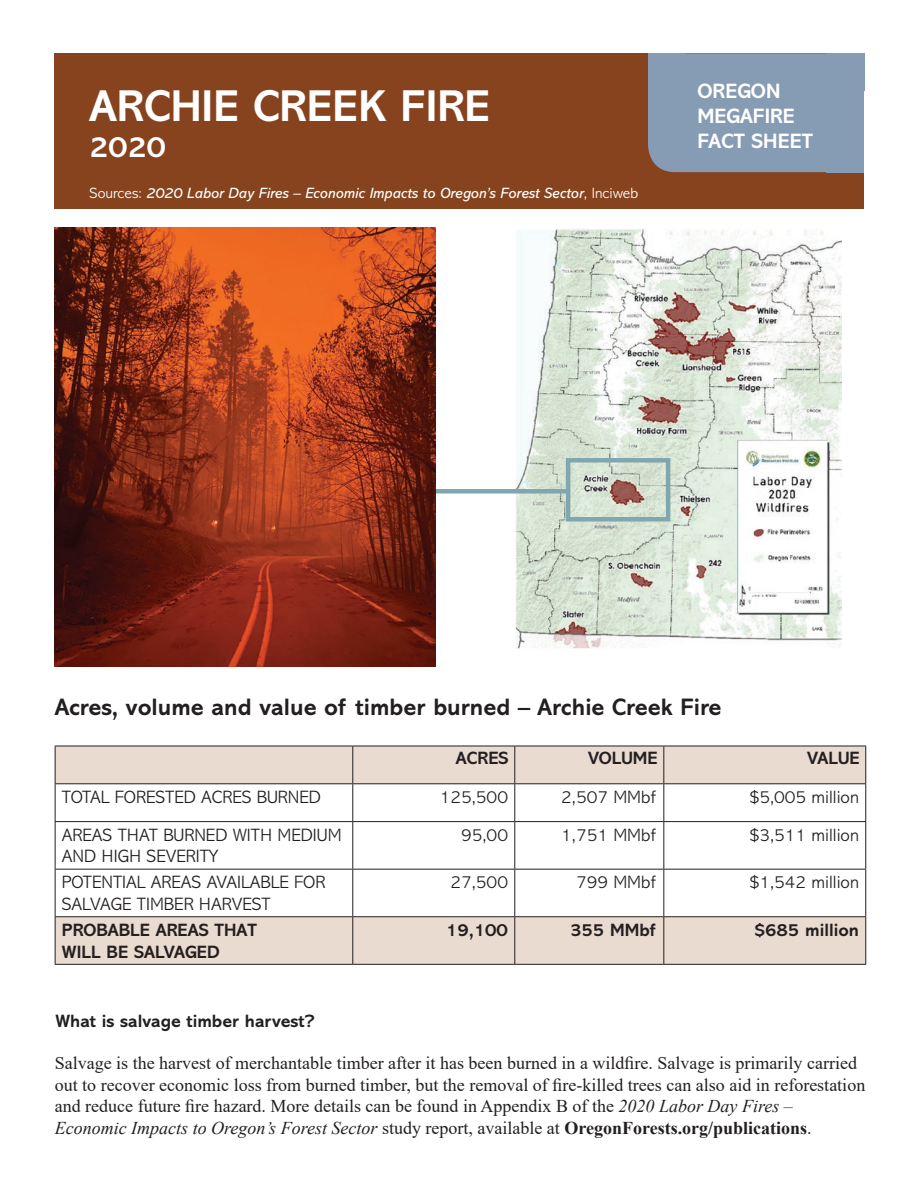
<style>
.page{position:relative;width:918px;height:1188px;background:#fff}
.page>*{position:absolute;margin:0;border:0;box-sizing:border-box;transform-origin:0 0}
.t1{font:700 45px "Abadi MT Std";color:#fff}
.t2{font:700 30px "Abadi MT Std";color:#fff}
.t3{font:700 24px "Abadi MT Std";color:#231f20}
.t4{font:700 21px/25.2px "Abadi MT Std";color:#fff}
.t5{font:18px/21.6px "Times New Roman";color:#231f20}
.t6{font:300 18px/21.6px "Abadi MT Std";color:#231f20}
.t7{font:700 18px/21.6px "Abadi MT Std";color:#231f20}
.t8{font:italic 15px "Abadi MT Std";color:#fff}
.s1{font-weight:300;font-style:normal}
.s2{font-style:italic}
.s3{font-weight:700}
</style>
<div class="page">
<div style="left:54px;top:53px;width:810px;height:156px;background:#86431d"></div>
<div style="left:648px;top:53px;width:216px;height:119px;background:#869bb4;border-radius:27px"></div>
<div style="left:56px;top:747px;width:809px;height:36px;background:#eadbd1"></div>
<div style="left:56px;top:917px;width:809px;height:47px;background:#eadbd1"></div>
<hr style="left:55px;top:784px;width:1px;height:37px;background:#231f20">
<hr style="left:352px;top:784px;width:1px;height:37px;background:#231f20">
<hr style="left:514px;top:784px;width:1px;height:37px;background:#231f20">
<hr style="left:663px;top:784px;width:1px;height:37px;background:#231f20">
<hr style="left:865px;top:784px;width:1px;height:37px;background:#231f20">
<hr style="left:55px;top:821px;width:298px;height:1px;background:#231f20">
<hr style="left:55px;top:822px;width:1px;height:47px;background:#231f20">
<hr style="left:353px;top:821px;width:162px;height:1px;background:#231f20">
<hr style="left:352px;top:822px;width:1px;height:47px;background:#231f20">
<hr style="left:515px;top:821px;width:149px;height:1px;background:#231f20">
<hr style="left:514px;top:822px;width:1px;height:47px;background:#231f20">
<hr style="left:664px;top:821px;width:202px;height:1px;background:#231f20">
<hr style="left:663px;top:822px;width:1px;height:47px;background:#231f20">
<hr style="left:865px;top:822px;width:1px;height:47px;background:#231f20">
<hr style="left:55px;top:869px;width:298px;height:1px;background:#231f20">
<hr style="left:55px;top:870px;width:1px;height:46px;background:#231f20">
<hr style="left:353px;top:869px;width:162px;height:1px;background:#231f20">
<hr style="left:352px;top:870px;width:1px;height:46px;background:#231f20">
<hr style="left:515px;top:869px;width:149px;height:1px;background:#231f20">
<hr style="left:514px;top:870px;width:1px;height:46px;background:#231f20">
<hr style="left:664px;top:869px;width:202px;height:1px;background:#231f20">
<hr style="left:663px;top:870px;width:1px;height:46px;background:#231f20">
<hr style="left:865px;top:870px;width:1px;height:46px;background:#231f20">
<hr style="left:55px;top:916px;width:298px;height:1px;background:#231f20">
<hr style="left:55px;top:917px;width:1px;height:47px;background:#231f20">
<hr style="left:353px;top:916px;width:162px;height:1px;background:#231f20">
<hr style="left:352px;top:917px;width:1px;height:47px;background:#231f20">
<hr style="left:515px;top:916px;width:149px;height:1px;background:#231f20">
<hr style="left:514px;top:917px;width:1px;height:47px;background:#231f20">
<hr style="left:664px;top:916px;width:202px;height:1px;background:#231f20">
<hr style="left:663px;top:917px;width:1px;height:47px;background:#231f20">
<hr style="left:865px;top:917px;width:1px;height:47px;background:#231f20">
<hr style="left:55px;top:964px;width:298px;height:1px;background:#231f20">
<hr style="left:353px;top:964px;width:162px;height:1px;background:#231f20">
<hr style="left:515px;top:964px;width:149px;height:1px;background:#231f20">
<hr style="left:664px;top:964px;width:202px;height:1px;background:#231f20">
<hr style="left:55px;top:746px;width:298px;height:1px;background:#231f20">
<hr style="left:55px;top:746px;width:1px;height:37px;background:#231f20">
<hr style="left:353px;top:746px;width:162px;height:1px;background:#231f20">
<hr style="left:352px;top:746px;width:1px;height:37px;background:#231f20">
<hr style="left:515px;top:746px;width:149px;height:1px;background:#231f20">
<hr style="left:514px;top:746px;width:1px;height:37px;background:#231f20">
<hr style="left:664px;top:746px;width:202px;height:1px;background:#231f20">
<hr style="left:663px;top:746px;width:1px;height:37px;background:#231f20">
<hr style="left:865px;top:746px;width:1px;height:37px;background:#231f20">
<hr style="left:55px;top:783px;width:298px;height:1px;background:#231f20">
<hr style="left:353px;top:783px;width:162px;height:1px;background:#231f20">
<hr style="left:515px;top:783px;width:149px;height:1px;background:#231f20">
<hr style="left:664px;top:783px;width:202px;height:1px;background:#231f20">
<img style="left:516px;top:229px;width:326px;height:419px">
<div style="left:566px;top:458px;width:104px;height:64px;border:4px solid #80a7b0"></div>
<div style="left:427px;top:489px;width:140px;height:5px;background:#80a7b0"></div>
<img style="left:55px;top:227px;width:380px;height:439px">
<div style="left:648px;top:53px;width:37px;height:38px;background:#869bb4"></div>
<div style="left:827px;top:53px;width:38px;height:38px;background:#869bb4"></div>
<div style="left:826px;top:135px;width:38px;height:38px;background:#869bb4"></div>
<h1 class="t1" style="left:90px;top:79px;width:402px">ARCHIE CREEK FIRE</h1>
<h2 class="t2" style="left:90px;top:129px;width:78px">2020</h2>
<p class="t8" style="left:90px;top:185px;width:550px"><span class="s1">Sources:</span> 2020 Labor Day Fires – Economic Impacts to Oregon’s Forest Sector<span class="s1">, Inciweb</span></p>
<p class="t4" style="left:698px;top:78px;width:117px">OREGON<br>MEGAFIRE<br>FACT SHEET</p>
<h3 class="t3" style="left:55px;top:693px;width:668px">Acres, volume and value of timber burned – Archie Creek Fire</h3>
<p class="t7" style="left:456px;top:748px;width:54px">ACRES</p>
<p class="t7" style="left:588px;top:748px;width:71px">VOLUME</p>
<p class="t7" style="left:807px;top:748px;width:54px">VALUE</p>
<p class="t6" style="left:62px;top:787px;width:260px">TOTAL FORESTED ACRES BURNED</p>
<p class="t6" style="left:440px;top:787px;width:70px">125,500</p>
<p class="t6" style="left:561px;top:787px;width:96px">2,507 MMbf</p>
<p class="t6" style="left:750px;top:787px;width:111px">$5,005 million</p>
<p class="t6" style="left:62px;top:824px;width:281px">AREAS THAT BURNED WITH MEDIUM<br>AND HIGH SEVERITY</p>
<p class="t6" style="left:461px;top:824px;width:48px">95,00</p>
<p class="t6" style="left:561px;top:824px;width:96px">1,751 MMbf</p>
<p class="t6" style="left:750px;top:824px;width:111px">$3,511 million</p>
<p class="t6" style="left:62px;top:872px;width:265px">POTENTIAL AREAS AVAILABLE FOR<br>SALVAGE TIMBER HARVEST</p>
<p class="t6" style="left:450px;top:872px;width:59px">27,500</p>
<p class="t6" style="left:576px;top:872px;width:81px">799 MMbf</p>
<p class="t6" style="left:750px;top:872px;width:111px">$1,542 million</p>
<p class="t7" style="left:62px;top:919px;width:197px">PROBABLE AREAS THAT<br>WILL BE SALVAGED</p>
<p class="t7" style="left:446px;top:919px;width:64px">19,100</p>
<p class="t7" style="left:570px;top:919px;width:87px">355 MMbf</p>
<p class="t7" style="left:755px;top:919px;width:106px">$685 million</p>
<p class="t7" style="left:56px;top:1010px;width:260px">What is salvage timber harvest?</p>
<p class="t5" style="left:55px;top:1052px;width:812px">Salvage is the harvest of merchantable timber after it has been burned in a wildfire. Salvage is primarily carried out to recover economic loss from burned timber, but the removal of fire-killed trees can also aid in reforestation and reduce future fire hazard. More details can be found in Appendix B of the <span class="s2">2020 Labor Day Fires – Economic Impacts to Oregon’s Forest Sector</span> study report, available at <span class="s3">OregonForests.org/publications</span>.</p>
</div>
